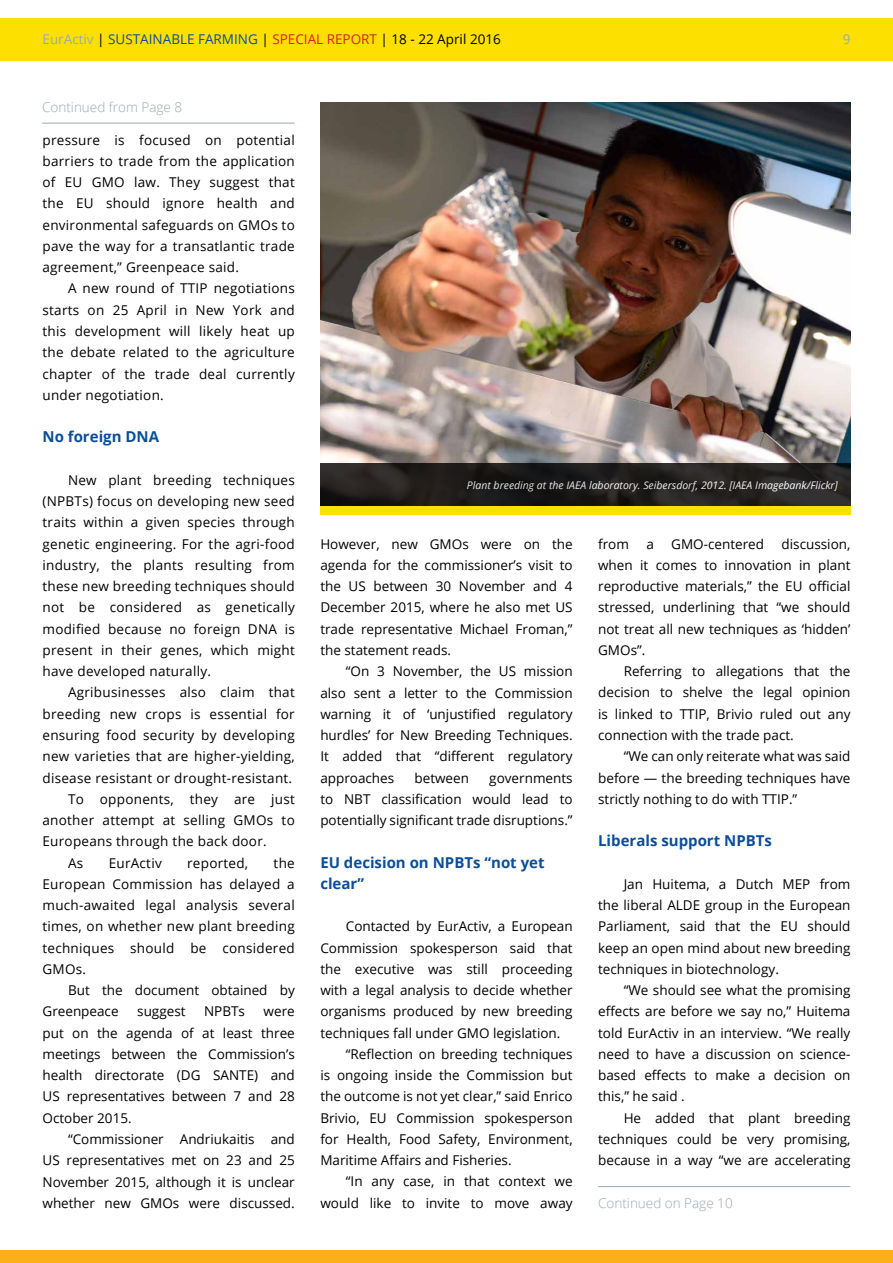
<style>
.page{position:relative;width:893px;height:1263px;background:#fff}
.page>*{position:absolute;margin:0;border:0;box-sizing:border-box;transform-origin:0 0}
.t1{font:700 15px/21.3px "Open Sans";color:#0a4e9b}
.t2{font:13.5px/21.3px "Open Sans";color:#000;text-align:justify}
.t3{font:13.5px "Open Sans";letter-spacing:.02em;color:#000}
.t4{font:13.5px "Open Sans";color:#0a4e9b}
.t5{font:300 13.5px "Open Sans";color:#9aa9b1}
.t6{font:13.5px "Open Sans";color:#9aa9b1}
.t7{font:italic 10.5px "Open Sans";color:#fff}
.s1{color:#9aa9b1}
.s2{color:#000}
.s3{color:#d2232a}
</style>
<div class="page">
<div style="left:0;top:18px;width:893px;height:42px;background:#fee000"></div>
<div style="left:0;top:1250px;width:893px;height:13px;background:#fcaf17"></div>
<img style="left:320px;top:102px;width:530px;height:361px">
<svg style="left:320px;top:463px;width:530px;height:43px;background:#211f1e"></svg>
<div style="left:320px;top:506px;width:530px;height:8px;background:#fee000"></div>
<hr style="left:598px;top:1186px;width:252px;height:1px;background:#9aa9b1">
<hr style="left:42px;top:123px;width:253px;height:1px;background:#9aa9b1">
<p class="t4" style="left:43px;top:30px;width:460px"><span class="s1">EurActiv</span> <span class="s2">|</span> SUSTAINABLE FARMING <span class="s2">|</span> <span class="s3">SPECIAL REPORT</span> <span class="s2">| 18 - 22 April 2016</span></p>
<p class="t6" style="left:843px;top:30px;width:9px">9</p>
<p class="t5" style="left:42px;top:98px;width:142px">Continued from Page 8</p>
<p class="t2" style="left:43px;top:129px;width:254px">pressure is focused on potential barriers to trade from the application of EU GMO law. They suggest that the EU should ignore health and environmental safeguards on GMOs to pave the way for a transatlantic trade agreement,” Greenpeace said.</p>
<p class="t2" style="left:43px;top:278px;width:254px;text-indent:26px">A new round of TTIP negotiations starts on 25 April in New York and this development will likely heat up the debate related to the agriculture chapter of the trade deal currently under negotiation.</p>
<p class="t1" style="left:43px;top:426px;width:118px">No foreign DNA</p>
<p class="t2" style="left:43px;top:469px;width:254px;text-indent:26px">New plant breeding techniques (NPBTs) focus on developing new seed traits within a given species through genetic engineering. For the agri-food industry, the plants resulting from these new breeding techniques should not be considered as genetically modified because no foreign DNA is present in their genes, which might have developed naturally.</p>
<p class="t3" style="left:68px;top:683px;width:228px">Agribusinesses also claim that</p>
<p class="t3" style="left:43px;top:704px;width:254px">breeding new crops is essential for</p>
<p class="t3" style="left:43px;top:726px;width:254px">ensuring food security by developing</p>
<p class="t3" style="left:43px;top:747px;width:254px">new varieties that are higher-yielding,</p>
<p class="t3" style="left:43px;top:768px;width:251px">disease resistant or drought-resistant.</p>
<p class="t3" style="left:68px;top:790px;width:228px">To opponents, they are just</p>
<p class="t3" style="left:43px;top:811px;width:254px">another attempt at selling GMOs to</p>
<p class="t3" style="left:43px;top:832px;width:226px">Europeans through the back door.</p>
<p class="t2" style="left:68px;top:852px;width:17px">As</p>
<p class="t3" style="left:109px;top:853px;width:55px">EurActiv</p>
<p class="t3" style="left:187px;top:853px;width:63px">reported,</p>
<p class="t2" style="left:43px;top:852px;width:254px;text-indent:231px">the European Commission has delayed a much-awaited legal analysis several times, on whether new plant breeding techniques should be considered GMOs.</p>
<p class="t2" style="left:43px;top:979px;width:254px;text-indent:26px">But the document obtained by<br>Greenpeace</p>
<p class="t2" style="left:137px;top:1000px;width:50px">suggest</p>
<p class="t2" style="left:204px;top:1000px;width:42px">NPBTs</p>
<p class="t2" style="left:43px;top:1000px;width:254px;text-indent:221px">were put on the agenda of at least three meetings between the Commission’s health directorate (DG SANTE) and US representatives between 7 and 28<br>October 2015.</p>
<p class="t2" style="left:43px;top:1128px;width:254px;text-indent:26px">“Commissioner Andriukaitis and US representatives met on 23 and 25<br>November 2015, although it is unclear whether new GMOs were discussed.</p>
<p class="t7" style="left:467px;top:478px;width:372px">Plant breeding at the IAEA laboratory. Seibersdorf, 2012. [IAEA Imagebank/Flickr]</p>
<p class="t2" style="left:320px;top:533px;width:254px">However, new GMOs were on the agenda for the commissioner’s visit to the US between 30 November and 4<br>December 2015, where he also met US trade representative Michael Froman,” the statement reads.</p>
<p class="t2" style="left:320px;top:660px;width:254px;text-indent:26px">“On 3 November, the US mission also sent a letter to the Commission warning it of ‘unjustified regulatory hurdles’ for New Breeding Techniques.<br>It added that “different regulatory approaches</p>
<p class="t2" style="left:414px;top:767px;width:56px">between</p>
<p class="t2" style="left:320px;top:767px;width:254px;text-indent:169px">governments to NBT classification would lead to potentially significant trade disruptions.”</p>
<p class="t1" style="left:320px;top:851px;width:226px">EU decision on NPBTs “not yet clear”</p>
<p class="t2" style="left:346px;top:915px;width:228px">Contacted by EurActiv, a European</p>
<p class="t2" style="left:320px;top:937px;width:254px">Commission spokesperson said that</p>
<p class="t2" style="left:320px;top:958px;width:254px">the executive was still proceeding</p>
<p class="t2" style="left:320px;top:979px;width:254px">with a legal analysis to decide whether</p>
<p class="t2" style="left:320px;top:1000px;width:254px">organisms produced by new breeding</p>
<p class="t2" style="left:320px;top:1022px;width:242px">techniques fall under GMO legislation.</p>
<p class="t2" style="left:346px;top:1043px;width:228px">“Reflection on breeding techniques</p>
<p class="t2" style="left:320px;top:1064px;width:254px">is ongoing inside the Commission but</p>
<p class="t2" style="left:320px;top:1085px;width:254px">the outcome is not yet clear,” said Enrico</p>
<p class="t2" style="left:320px;top:1107px;width:254px">Brivio, EU Commission spokesperson</p>
<p class="t2" style="left:320px;top:1128px;width:254px">for Health, Food Safety, Environment,</p>
<p class="t2" style="left:320px;top:1149px;width:193px">Maritime Affairs and Fisheries.</p>
<p class="t2" style="left:346px;top:1170px;width:228px">“In any case, in that context we</p>
<p class="t2" style="left:320px;top:1192px;width:254px">would like to invite to move away</p>
<p class="t2" style="left:598px;top:533px;width:32px">from</p>
<p class="t2" style="left:646px;top:533px;width:9px">a</p>
<p class="t2" style="left:671px;top:533px;width:94px">GMO-centered</p>
<p class="t2" style="left:598px;top:533px;width:254px;text-indent:183px">discussion, when it comes to innovation in plant reproductive materials,” the EU official stressed, underlining that “we should not treat all new techniques as ‘hidden’ GMOs”.</p>
<p class="t2" style="left:598px;top:660px;width:254px;text-indent:26px">Referring to allegations that the decision to shelve the legal opinion is linked to TTIP, Brivio ruled out any connection with the trade pact.</p>
<p class="t2" style="left:598px;top:745px;width:254px;text-indent:26px">“We can only reiterate what was said before ― the breeding techniques have strictly nothing to do with TTIP.”</p>
<p class="t1" style="left:598px;top:830px;width:175px">Liberals support NPBTs</p>
<p class="t2" style="left:598px;top:873px;width:254px;text-indent:26px">Jan Huitema, a Dutch MEP from the liberal ALDE group in the European Parliament, said that the EU should keep an open mind about new breeding techniques in biotechnology.</p>
<p class="t2" style="left:598px;top:979px;width:254px;text-indent:26px">“We should see what the promising effects are before we say no,” Huitema told EurActiv in an interview. “We really need to have a discussion on science&shy;based effects to make a decision on this,” he said .</p>
<p class="t2" style="left:598px;top:1107px;width:254px;text-indent:26px">He added that plant breeding techniques could be very promising, because in a way “we are accelerating</p>
<p class="t5" style="left:598px;top:1193px;width:136px">Continued on Page 10</p>
</div>
